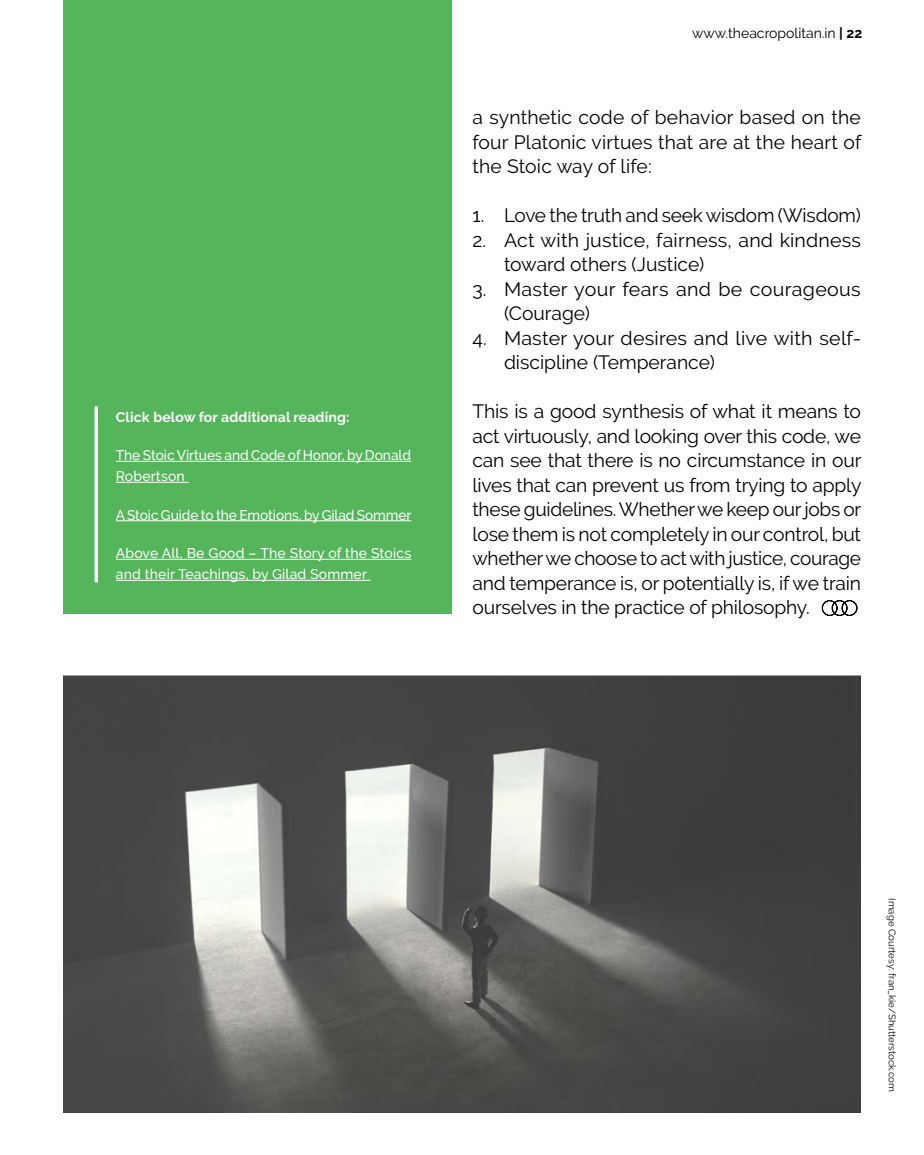
<style>
.page{position:relative;width:924px;height:1155px;background:#fff}
.page>*{position:absolute;margin:0;border:0;box-sizing:border-box;transform-origin:0 0}
.t1{font:19.25px/24.5px "Raleway";color:#000}
.t2{font:500 14px/21px "Raleway";letter-spacing:-.005em;color:#fff}
.t3{font:700 14px "Raleway";letter-spacing:.01em;color:#fff}
.t4{font:14px "Raleway";color:#000}
.t5{font:9.62px "Raleway";color:#000}
.s1{font-weight:700}
</style>
<div class="page">
<div style="left:63px;top:0;width:389px;height:614px;background:#54b55b"></div>
<img style="left:63px;top:676px;width:798px;height:437px">
<svg style="left:821px;top:600px;width:37px;height:16px"></svg>
<hr style="left:116px;top:461px;width:295px;height:1px;background:#fff">
<hr style="left:116px;top:482px;width:73px;height:1px;background:#fff">
<hr style="left:116px;top:520px;width:295px;height:1px;background:#fff">
<hr style="left:116px;top:559px;width:295px;height:1px;background:#fff">
<hr style="left:116px;top:580px;width:255px;height:1px;background:#fff">
<svg style="left:94px;top:408px;width:4px;height:173px"></svg>
<p class="t3" style="left:116px;top:409px;width:235px">Click below for additional reading:</p>
<p class="t2" style="left:116px;top:445px;width:297px">The Stoic Virtues and Code of Honor, by Donald<br>Robertson</p>
<p class="t2" style="left:116px;top:504px;width:297px">A Stoic Guide to the Emotions, by Gilad Sommer</p>
<p class="t2" style="left:116px;top:543px;width:297px">Above All, Be Good – The Story of the Stoics and their Teachings, by Gilad Sommer</p>
<p class="t4" style="left:692px;top:25px;width:172px">www.theacropolitan.in <span class="s1">| 22</span></p>
<p class="t1" style="left:472px;top:105px;width:390px;text-align:justify">a synthetic code of behavior based on the four Platonic virtues that are at the heart of the Stoic way of life:</p>
<p class="t1" style="left:472px;top:203px;width:390px">1. Love the truth and seek wisdom (Wisdom)</p>
<p class="t1" style="left:504px;top:228px;width:358px;text-indent:-32px">2. Act with justice, fairness, and kindness toward others (Justice)</p>
<p class="t1" style="left:504px;top:277px;width:358px;text-indent:-31px">3. Master your fears and be courageous (Courage)</p>
<p class="t1" style="left:504px;top:326px;width:359px;text-indent:-31px">4. Master your desires and live with self&shy;discipline (Temperance)</p>
<p class="t1" style="left:472px;top:399px;width:391px;text-align:justify">This is a good synthesis of what it means to act virtuously, and looking over this code, we can see that there is no circumstance in our lives that can prevent us from trying to apply these guidelines. Whether we keep our jobs or lose them is not completely in our control, but whether we choose to act with justice, courage and temperance is, or potentially is, if we train ourselves in the practice of philosophy.</p>
<p class="t5" style="left:898px;top:898px;width:195px;rotate:90deg">Image Courtesy: fran_kie/Shutterstock.com</p>
</div>
